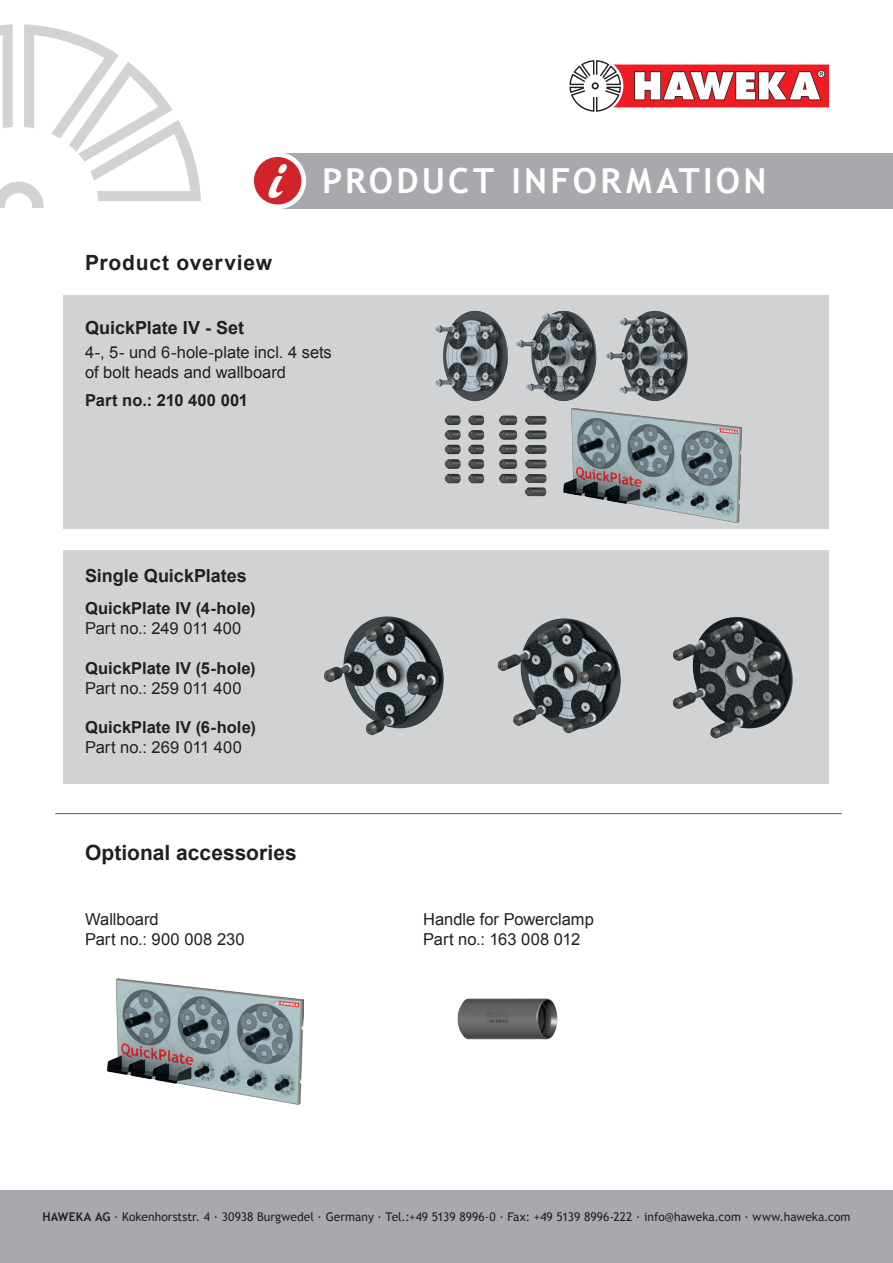
<style>
.page{position:relative;width:893px;height:1263px;background:#fff}
.page>*{position:absolute;margin:0;border:0;box-sizing:border-box;transform-origin:0 0}
.t1{font:700 34.5px "Trebuchet MS";letter-spacing:.095em;color:#fff}
.t2{font:700 21px "Arial";letter-spacing:.005em;color:#231f20}
.t3{font:700 21px "Arial";letter-spacing:.04em;color:#231f20}
.t4{font:700 18px "Arial";color:#231f20}
.t5{font:16.5px/19.8px "Arial";color:#231f20}
.t6{font:700 16.5px "Arial";letter-spacing:.005em;color:#231f20}
.t7{font:12px "Trebuchet MS";letter-spacing:.005em;color:#231f20}
.s1{font-weight:700}
</style>
<div class="page">
<svg style="left:0;top:24px;width:201px;height:184px"></svg>
<div style="left:276px;top:153px;width:617px;height:55px;background:#a8a9ad"></div>
<div style="left:249px;top:152px;width:57px;height:57px;background:#fff;border-radius:50%"></div>
<div style="left:254px;top:157px;width:47px;height:47px;background:#d1232a;border-radius:50%"></div>
<svg style="left:268px;top:164px;width:19px;height:34px"></svg>
<svg style="left:569px;top:60px;width:260px;height:52px"></svg>
<div style="left:0;top:1191px;width:893px;height:72px;background:#a8a9ad"></div>
<div style="left:64px;top:296px;width:765px;height:233px;background:#d1d2d4"></div>
<img style="left:457px;top:998px;width:101px;height:42px">
<img style="left:107px;top:978px;width:196px;height:126px">
<hr style="left:55px;top:813px;width:787px;height:1px;background:#57585a">
<div style="left:64px;top:550px;width:765px;height:233px;background:#d1d2d4"></div>
<img style="left:434px;top:310px;width:308px;height:213px">
<img style="left:324px;top:616px;width:120px;height:119px">
<img style="left:497px;top:618px;width:124px;height:116px">
<img style="left:673px;top:617px;width:120px;height:122px">
<p class="t3" style="left:85px;top:249px;width:189px">Product overview</p>
<h1 class="t1" style="left:322px;top:159px;width:446px">PRODUCT INFORMATION</h1>
<p class="t4" style="left:85px;top:316px;width:161px">QuickPlate IV - Set</p>
<p class="t5" style="left:85px;top:343px;width:248px">4-, 5- und 6-hole-plate incl. 4 sets of bolt heads and wallboard</p>
<p class="t6" style="left:85px;top:389px;width:165px">Part no.: 210 400 001</p>
<p class="t4" style="left:85px;top:563px;width:163px">Single QuickPlates</p>
<p class="t6" style="left:85px;top:598px;width:172px">QuickPlate IV (4-hole)</p>
<p class="t5" style="left:85px;top:619px;width:158px">Part no.: 249 011 400</p>
<p class="t6" style="left:85px;top:657px;width:172px">QuickPlate IV (5-hole)</p>
<p class="t5" style="left:85px;top:678px;width:158px">Part no.: 259 011 400</p>
<p class="t6" style="left:85px;top:716px;width:172px">QuickPlate IV (6-hole)</p>
<p class="t5" style="left:85px;top:737px;width:158px">Part no.: 269 011 400</p>
<p class="t2" style="left:85px;top:839px;width:213px">Optional accessories</p>
<p class="t5" style="left:85px;top:910px;width:161px">Wallboard<br>Part no.: 900 008 230</p>
<p class="t5" style="left:423px;top:910px;width:172px">Handle for Powerclamp<br>Part no.: 163 008 012</p>
<p class="t7" style="left:42px;top:1209px;width:810px"><span class="s1">HAWEKA AG</span> · Kokenhorststr. 4 · 30938 Burgwedel · Germany · Tel.:+49 5139 8996-0 · Fax: +49 5139 8996-222 · info@haweka.com · www.haweka.com</p>
</div>
